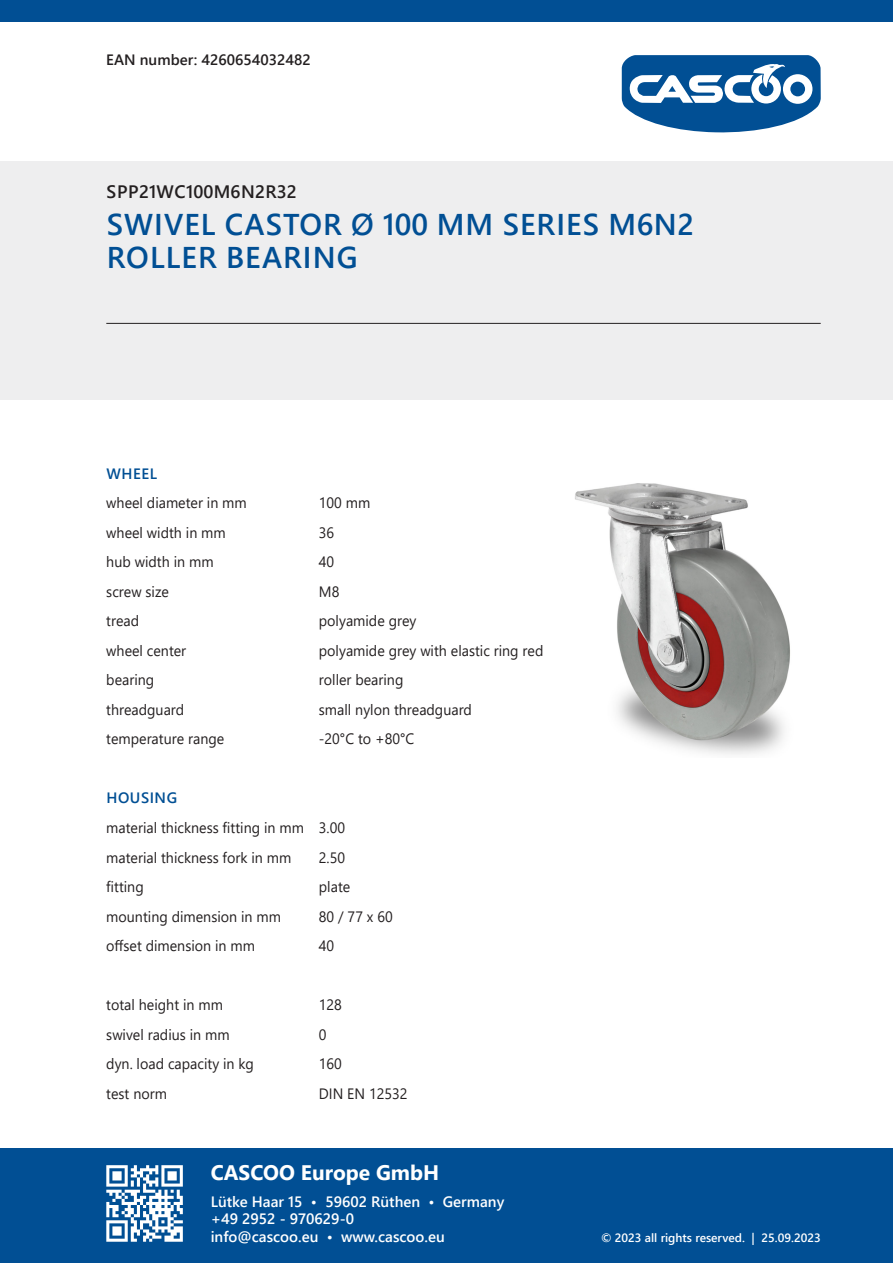
<style>
.page{position:relative;width:893px;height:1263px;background:#fff}
.page>*{position:absolute;margin:0;border:0;box-sizing:border-box;transform-origin:0 0}
.t1{font:600 30px/33px "Segoe UI";letter-spacing:.035em;color:#014f94}
.t2{font:700 21px "Segoe UI";color:#fff}
.t3{font:600 18px "Segoe UI";letter-spacing:.02em;color:#231f20}
.t4{font:15px "Segoe UI";color:#231f20;scale:.95 1}
.t5{font:600 15px/17.5px "Segoe UI";color:#fff}
.t6{font:600 15px "Segoe UI";color:#231f20}
.t7{font:600 15px "Segoe UI";letter-spacing:.035em;color:#014f94}
.t8{font:600 12px "Segoe UI";color:#fff}
</style>
<div class="page">
<img style="left:575px;top:483px;width:215px;height:272px">
<svg style="left:622px;top:55px;width:199px;height:78px"></svg>
<div style="left:0;top:162px;width:893px;height:238px;background:#eeeeef"></div>
<div style="left:0;top:1148px;width:893px;height:115px;background:#014f94"></div>
<div style="left:0;top:0;width:893px;height:21px;background:#014f94"></div>
<svg style="left:106px;top:1165px;width:77px;height:77px"></svg>
<hr style="left:106px;top:323px;width:715px;height:1px;background:#231f20">
<p class="t6" style="left:106px;top:45px;width:206px">EAN number: 4260654032482</p>
<p class="t3" style="left:107px;top:175px;width:192px">SPP21WC100M6N2R32</p>
<p class="t1" style="left:107px;top:206px;width:589px">SWIVEL CASTOR Ø 100 MM SERIES M6N2<br>ROLLER BEARING</p>
<p class="t7" style="left:107px;top:459px;width:52px">WHEEL</p>
<p class="t4" style="left:106px;top:489px;width:149px">wheel diameter in mm</p>
<p class="t4" style="left:319px;top:489px;width:56px">100 mm</p>
<p class="t4" style="left:106px;top:518px;width:127px">wheel width in mm</p>
<p class="t4" style="left:319px;top:518px;width:18px">36</p>
<p class="t4" style="left:106px;top:548px;width:114px">hub width in mm</p>
<p class="t4" style="left:319px;top:548px;width:18px">40</p>
<p class="t4" style="left:106px;top:577px;width:67px">screw size</p>
<p class="t4" style="left:319px;top:577px;width:23px">M8</p>
<p class="t4" style="left:106px;top:607px;width:36px">tread</p>
<p class="t4" style="left:319px;top:607px;width:104px">polyamide grey</p>
<p class="t4" style="left:106px;top:636px;width:86px">wheel center</p>
<p class="t4" style="left:319px;top:636px;width:238px">polyamide grey with elastic ring red</p>
<p class="t4" style="left:106px;top:666px;width:52px">bearing</p>
<p class="t4" style="left:319px;top:666px;width:90px">roller bearing</p>
<p class="t4" style="left:106px;top:695px;width:84px">threadguard</p>
<p class="t4" style="left:319px;top:695px;width:163px">small nylon threadguard</p>
<p class="t4" style="left:106px;top:725px;width:126px">temperature range</p>
<p class="t4" style="left:319px;top:725px;width:102px">-20°C to +80°C</p>
<p class="t7" style="left:107px;top:784px;width:72px">HOUSING</p>
<p class="t4" style="left:106px;top:813px;width:253px">material thickness fitting in mm 3.00</p>
<p class="t4" style="left:106px;top:843px;width:196px">material thickness fork in mm</p>
<p class="t4" style="left:319px;top:843px;width:29px">2.50</p>
<p class="t4" style="left:106px;top:872px;width:41px">fitting</p>
<p class="t4" style="left:319px;top:872px;width:35px">plate</p>
<p class="t4" style="left:106px;top:902px;width:185px">mounting dimension in mm</p>
<p class="t4" style="left:319px;top:902px;width:79px">80 / 77 x 60</p>
<p class="t4" style="left:106px;top:931px;width:158px">offset dimension in mm</p>
<p class="t4" style="left:319px;top:931px;width:18px">40</p>
<p class="t4" style="left:106px;top:990px;width:124px">total height in mm</p>
<p class="t4" style="left:319px;top:990px;width:26px">128</p>
<p class="t4" style="left:106px;top:1020px;width:131px">swivel radius in mm</p>
<p class="t4" style="left:319px;top:1020px;width:10px">0</p>
<p class="t4" style="left:106px;top:1049px;width:157px">dyn. load capacity in kg</p>
<p class="t4" style="left:319px;top:1049px;width:26px">160</p>
<p class="t4" style="left:106px;top:1079px;width:65px">test norm</p>
<p class="t4" style="left:319px;top:1079px;width:95px">DIN EN 12532</p>
<p class="t2" style="left:211px;top:1153px;width:230px">CASCOO Europe GmbH</p>
<p class="t5" style="left:211px;top:1191px;width:295px">Lütke Haar 15 • 59602 Rüthen • Germany +49 2952 - 970629-0<br>info@cascoo.eu • www.cascoo.eu</p>
<p class="t8" style="left:601px;top:1226px;width:221px">© 2023 all rights reserved. | 25.09.2023</p>
</div>
